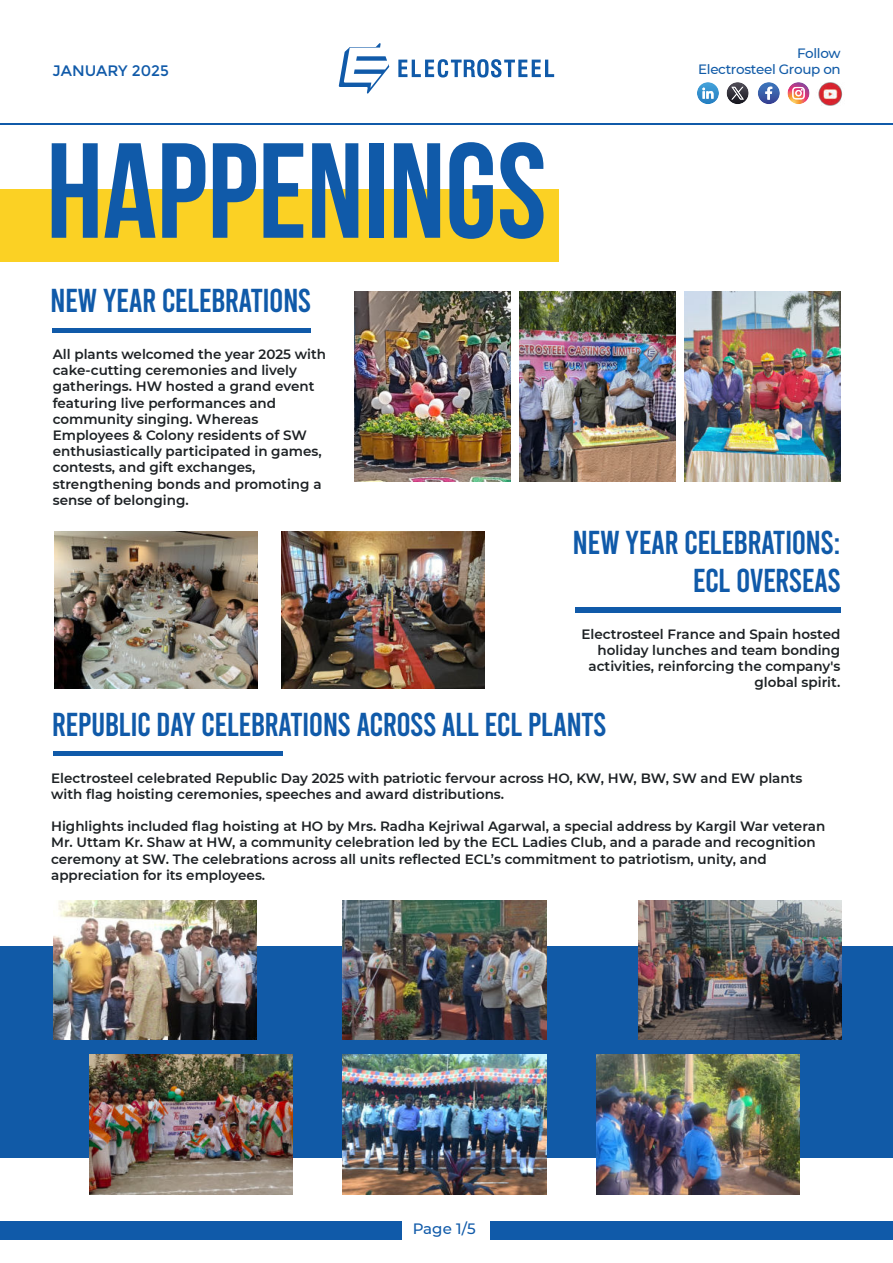
<style>
.page{position:relative;width:893px;height:1263px;background:#fff}
.page>*{position:absolute;margin:0;border:0;box-sizing:border-box;transform-origin:0 0}
.t1{font:700 135px "Bebas Neue";color:#105aa9}
.t2{font:33px/37.5px "Bebas";letter-spacing:-.02em;color:#105aa9;text-align:right}
.t3{font:15.15px "Montserrat";color:#105aa9}
.t4{font:500 15px "Montserrat";color:#105aa9}
.t5{font:600 13.5px/16.2px "Montserrat";color:#1d2124}
.t6{font:500 13.5px/16.2px "Montserrat";letter-spacing:-.025em;color:#105aa7;text-align:right}
</style>
<div class="page">
<hr style="left:0;top:123px;width:893px;height:1px;background:#105aa9">
<div style="left:0;top:1221px;width:402px;height:18px;background:#105aa9"></div>
<div style="left:490px;top:1222px;width:403px;height:18px;background:#105aa9"></div>
<div style="left:0;top:189px;width:559px;height:72px;background:#fbd124"></div>
<svg style="left:339px;top:43px;width:50px;height:51px"></svg>
<svg style="left:398px;top:59px;width:156px;height:19px"></svg>
<svg style="left:758px;top:82px;width:22px;height:22px"></svg>
<svg style="left:727px;top:82px;width:22px;height:22px"></svg>
<svg style="left:697px;top:82px;width:22px;height:22px"></svg>
<img style="left:818px;top:83px;width:25px;height:23px">
<svg style="left:787px;top:82px;width:22px;height:22px"></svg>
<div style="left:575px;top:607px;width:265px;height:5px;background:#105aa9"></div>
<img style="left:54px;top:531px;width:203px;height:157px">
<img style="left:282px;top:531px;width:203px;height:157px">
<div style="left:53px;top:328px;width:258px;height:5px;background:#105aa9"></div>
<div style="left:53px;top:751px;width:229px;height:5px;background:#105aa9"></div>
<div style="left:0;top:946px;width:893px;height:212px;background:#115aa7"></div>
<img style="left:355px;top:291px;width:155px;height:191px">
<img style="left:520px;top:291px;width:155px;height:191px">
<img style="left:685px;top:291px;width:155px;height:191px">
<img style="left:343px;top:900px;width:203px;height:139px">
<img style="left:638px;top:900px;width:204px;height:139px">
<img style="left:53px;top:900px;width:204px;height:139px">
<img style="left:89px;top:1054px;width:204px;height:140px">
<img style="left:343px;top:1054px;width:203px;height:140px">
<img style="left:596px;top:1054px;width:204px;height:140px">
<p class="t3" style="left:53px;top:62px;width:118px">JANUARY 2025</p>
<h1 class="t1" style="left:46px;top:112px;width:502px">HAPPENINGS</h1>
<h2 class="t2" style="left:50px;top:281px;width:263px">NEW YEAR CELEBRATIONS</h2>
<p class="t5" style="left:53px;top:347px;width:275px">All plants welcomed the year 2025 with cake-cutting ceremonies and lively gatherings. HW hosted a grand event featuring live performances and community singing. Whereas Employees &amp; Colony residents of SW enthusiastically participated in games, contests, and gift exchanges, strengthening bonds and promoting a sense of belonging.</p>
<p class="t6" style="left:698px;top:46px;width:144px">Follow<br>Electrosteel Group on</p>
<h2 class="t2" style="left:573px;top:524px;width:270px">NEW YEAR CELEBRATIONS:<br>ECL OVERSEAS</h2>
<p class="t5" style="left:581px;top:627px;width:260px;text-align:right">Electrosteel France and Spain hosted holiday lunches and team bonding activities, reinforcing the company's global spirit.</p>
<h2 class="t2" style="left:52px;top:705px;width:556px">REPUBLIC DAY CELEBRATIONS ACROSS ALL ECL PLANTS</h2>
<p class="t5" style="left:51px;top:771px;width:753px">Electrosteel celebrated Republic Day 2025 with patriotic fervour across HO, KW, HW, BW, SW and EW plants with flag hoisting ceremonies, speeches and award distributions.</p>
<p class="t5" style="left:51px;top:818px;width:776px">Highlights included flag hoisting at HO by Mrs. Radha Kejriwal Agarwal, a special address by Kargil War veteran Mr. Uttam Kr. Shaw at HW, a community celebration led by the ECL Ladies Club, and a parade and recognition ceremony at SW. The celebrations across all units reflected ECL’s commitment to patriotism, unity, and appreciation for its employees.</p>
<p class="t4" style="left:413px;top:1222px;width:64px">Page 1/5</p>
</div>
